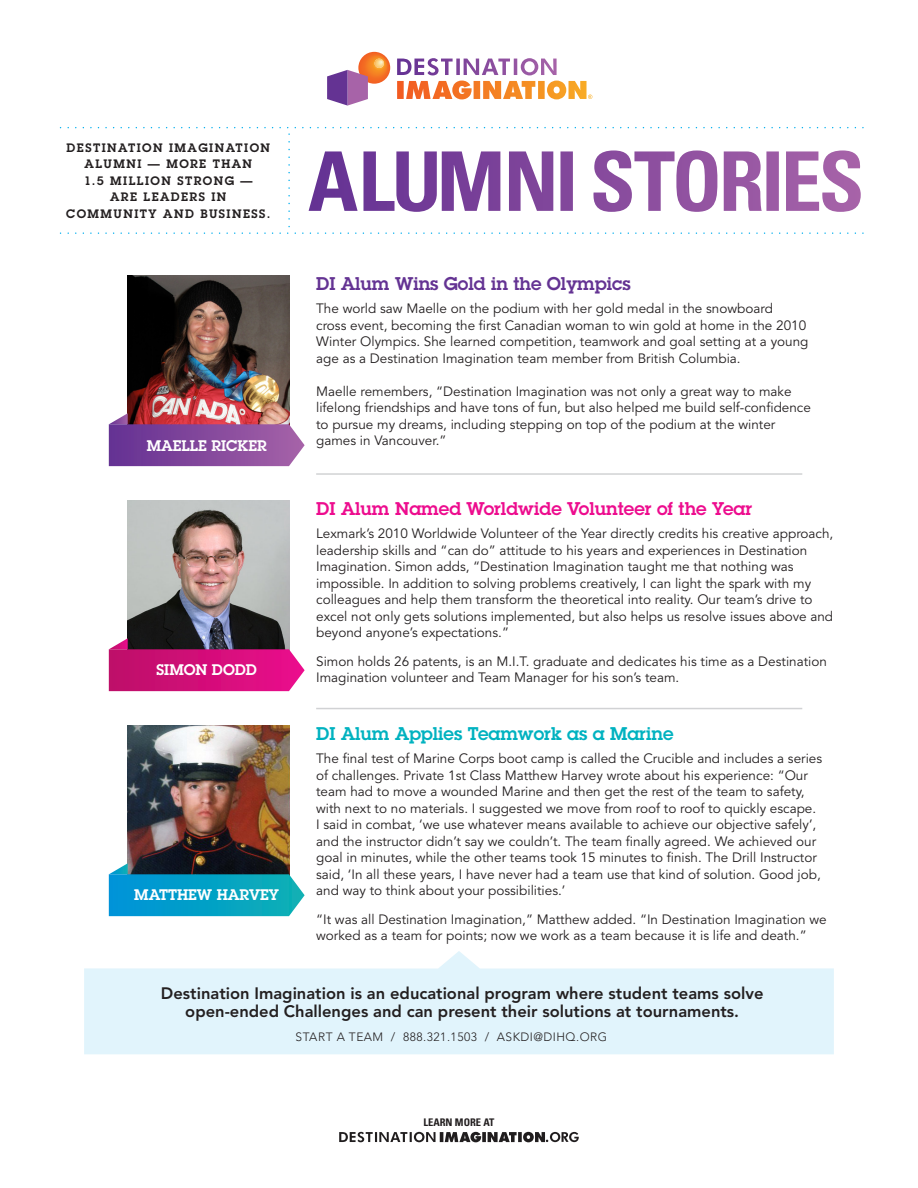
<style>
.page{position:relative;width:918px;height:1188px;background:#fff}
.page>*{position:absolute;margin:0;border:0;box-sizing:border-box;transform-origin:0 0}
.H2_-_Lubalin{font:600 18px "Lubalin Graph";color:#ed0c8e}
.H2_-_Lubalin-2{font:600 18px "Lubalin Graph";color:#00b2c0}
.H2_-_Lubalin-3{font:600 18px "Lubalin Graph";color:#643393}
.t1{font:800 16.5px/18px "Avenir LT Std";color:#231f20;text-align:center}
.H2_-_Lubalin-4{font:600 15px "Lubalin Graph";color:#fff}
.Body_9_11{font:13.5px/16.5px "Avenir LT Std";color:#231f20}
.Pull_Quote{font:600 12px/16.5px "Lubalin Graph";letter-spacing:.12em;color:#231f20;text-align:center}
.t2{font:300 12px "Avenir LT Std";letter-spacing:.04em;color:#231f20}
.t3{font:700 condensed 10.5px "Univers";color:#231f20}
</style>
<div class="page">
<svg style="left:61px;top:127px;width:794px;height:1px"></svg>
<svg style="left:288px;top:134px;width:2px;height:85px"></svg>
<svg style="left:61px;top:227px;width:794px;height:7px"></svg>
<svg style="left:397px;top:81px;width:195px;height:18px"></svg>
<svg style="left:397px;top:58px;width:160px;height:17px"></svg>
<svg style="left:327px;top:52px;width:63px;height:54px"></svg>
<svg style="left:84px;top:951px;width:750px;height:103px;fill:#e1f4fc"></svg>
<svg style="left:339px;top:1132px;width:240px;height:10px"></svg>
<img style="left:128px;top:276px;width:161px;height:137px">
<svg style="left:109px;top:413px;width:196px;height:53px;background:#975798"></svg>
<img style="left:128px;top:501px;width:161px;height:137px">
<svg style="left:109px;top:638px;width:196px;height:53px;background:#b62073"></svg>
<img style="left:128px;top:726px;width:161px;height:137px">
<svg style="left:109px;top:863px;width:196px;height:53px;background:#158dac"></svg>
<svg style="left:309px;top:150px;width:552px;height:62px"></svg>
<hr style="left:316px;top:473px;width:486px;height:2px;background:#d1d2d4">
<hr style="left:316px;top:708px;width:486px;height:1px;background:#d1d2d4">
<p class="Pull_Quote" style="left:66px;top:139px;width:206px">DESTINATION IMAGINATION<br>ALUMNI — MORE THAN<br>1.5 MILLION STRONG —<br>ARE LEADERS IN<br>COMMUNITY AND BUSINESS.</p>
<p class="H2_-_Lubalin-4" style="left:147px;top:436px;width:122px">MAELLE RICKER</p>
<p class="H2_-_Lubalin-4" style="left:156px;top:660px;width:102px">SIMON DODD</p>
<p class="H2_-_Lubalin-4" style="left:134px;top:885px;width:146px">MATTHEW HARVEY</p>
<p class="H2_-_Lubalin-3" style="left:316px;top:272px;width:316px">DI Alum Wins Gold in the Olympics</p>
<p class="Body_9_11" style="left:316px;top:301px;width:494px">The world saw Maelle on the podium with her gold medal in the snowboard<br>cross event, becoming the first Canadian woman to win gold at home in the 2010<br>Winter Olympics. She learned competition, teamwork and goal setting at a young age as a Destination Imagination team member from British Columbia.</p>
<p class="Body_9_11" style="left:316px;top:383px;width:496px">Maelle remembers, “Destination Imagination was not only a great way to make lifelong friendships and have tons of fun, but also helped me build self-confidence to pursue my dreams, including stepping on top of the podium at the winter games in Vancouver.”</p>
<p class="H2_-_Lubalin" style="left:316px;top:497px;width:438px">DI Alum Named Worldwide Volunteer of the Year</p>
<p class="Body_9_11" style="left:316px;top:526px;width:519px">Lexmark’s 2010 Worldwide Volunteer of the Year directly credits his creative approach, leadership skills and “can do” attitude to his years and experiences in Destination Imagination. Simon adds, “Destination Imagination taught me that nothing was impossible. In addition to solving problems creatively, I can light the spark with my colleagues and help them transform the theoretical into reality. Our team’s drive to excel not only gets solutions implemented, but also helps us resolve issues above and beyond anyone’s expectations.”</p>
<p class="Body_9_11" style="left:316px;top:653px;width:512px">Simon holds 26 patents, is an M.I.T. graduate and dedicates his time as a Destination<br>Imagination volunteer and Team Manager for his son’s team.</p>
<p class="H2_-_Lubalin-2" style="left:316px;top:722px;width:359px">DI Alum Applies Teamwork as a Marine</p>
<p class="Body_9_11" style="left:316px;top:751px;width:508px">The final test of Marine Corps boot camp is called the Crucible and includes a series of challenges. Private 1st Class Matthew Harvey wrote about his experience: “Our team had to move a wounded Marine and then get the rest of the team to safety, with next to no materials. I suggested we move from roof to roof to quickly escape.<br>I said in combat, ‘we use whatever means available to achieve our objective safely’, and the instructor didn’t say we couldn’t. The team finally agreed. We achieved our goal in minutes, while the other teams took 15 minutes to finish. The Drill Instructor said, ‘In all these years, I have never had a team use that kind of solution. Good job, and way to think about your possibilities.’</p>
<p class="Body_9_11" style="left:316px;top:911px;width:512px">“It was all Destination Imagination,” Matthew added. “In Destination Imagination we worked as a team for points; now we work as a team because it is life and death.”</p>
<p class="t1" style="left:161px;top:985px;width:604px">Destination Imagination is an educational program where student teams solve open-ended Challenges and can present their solutions at tournaments.</p>
<p class="t2" style="left:296px;top:1030px;width:313px">START A TEAM / 888.321.1503 / ASKDI@DIHQ.ORG</p>
<p class="t3" style="left:423px;top:1116px;width:73px">LEARN MORE AT</p>
</div>
